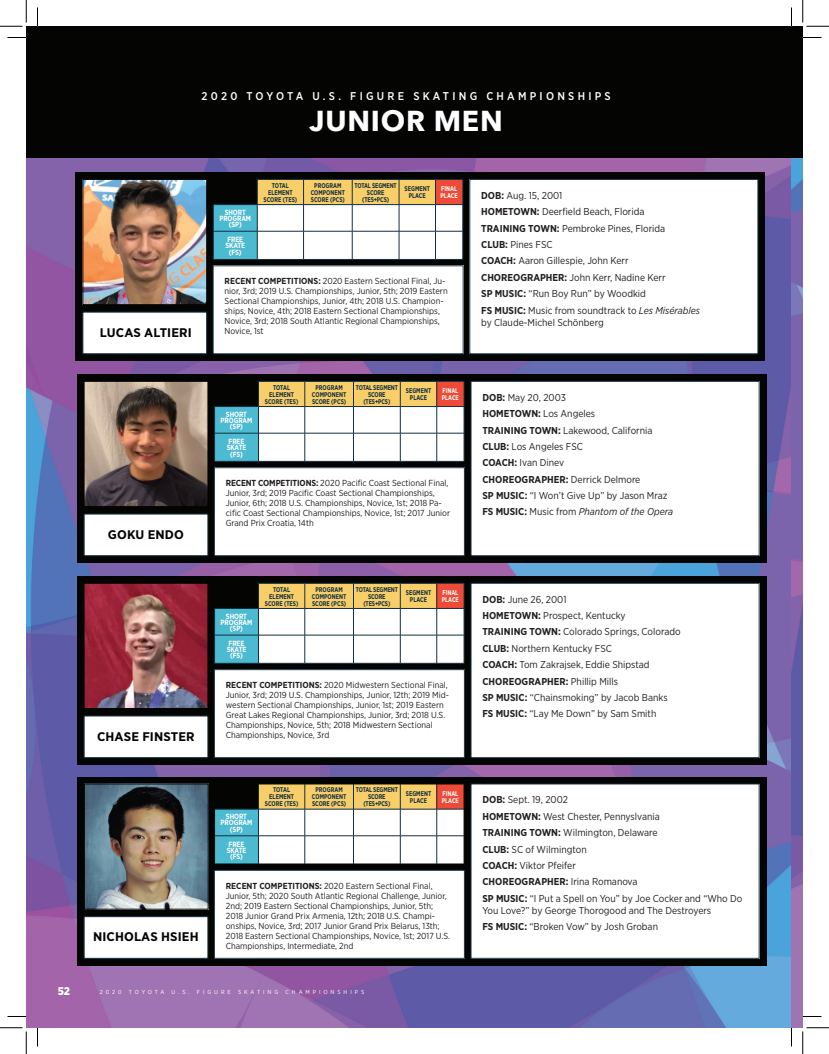
<style>
.page{position:relative;width:829px;height:1054px;background:#fff}
.page>*{position:absolute;margin:0;border:0;box-sizing:border-box;transform-origin:0 0}
.t1{font:700 28.75px "Avenir Next";letter-spacing:.025em;color:#fff}
.t2{font:700 12.5px "Gotham Narrow";letter-spacing:.01em;color:#040503;scale:1.08 1}
.t3{font:500 11.25px "Gotham Narrow";letter-spacing:.29em;color:#fff}
.t4{font:900 11.25px "Gotham Narrow";color:#fff}
.t5{font:10px/16.4px "Gotham Narrow";color:#231f20}
.t6{font:8.75px/10px "Gotham Narrow";color:#231f20}
.t7{font:700 7.5px/6.2px "Gotham Narrow";letter-spacing:-.01em;color:#fff;text-align:center;scale:.92 1}
.t8{font:700 6.88px/6.9px "Gotham Narrow";color:#133042;text-align:center;scale:.85 1}
.t9{font:700 6.88px/6.9px "Gotham Narrow";letter-spacing:-.02em;color:#133042;text-align:center;scale:.85 1}
.t10{font:700 6.88px/6.9px "Gotham Narrow";color:#fff;scale:.85 1}
.t11{font:5.88px "Gotham Narrow";letter-spacing:.5em;color:#fff}
.s1{font-weight:700}
.s2{font-style:italic}
</style>
<div class="page">
<img style="left:26px;top:157px;width:776px;height:871px">
<div style="left:26px;top:26px;width:776px;height:131px;background:#040503"></div>
<div style="left:76px;top:172px;width:689px;height:189px;background:#040503"></div>
<div style="left:470px;top:179px;width:288px;height:175px;background:#fff"></div>
<div style="left:469px;top:179px;width:289px;height:175px;border:1px solid #133042"></div>
<div style="left:213px;top:266px;width:250px;height:88px;background:#fff"></div>
<svg style="left:213px;top:179px;width:250px;height:81px;background:#c7c8b6"></svg>
<div style="left:83px;top:312px;width:124px;height:42px;background:#fff;border:1px solid #133042"></div>
<img style="left:85px;top:181px;width:120px;height:122px">
<div style="left:83px;top:179px;width:124px;height:126px;border:1px solid #040503"></div>
<div style="left:77px;top:374px;width:689px;height:188px;background:#040503"></div>
<div style="left:471px;top:381px;width:288px;height:175px;background:#fff"></div>
<div style="left:471px;top:381px;width:288px;height:175px;border:1px solid #133042"></div>
<div style="left:214px;top:468px;width:250px;height:88px;background:#fff"></div>
<div style="left:214px;top:467px;width:250px;height:89px;border:1px solid #133042"></div>
<svg style="left:214px;top:381px;width:251px;height:81px;background:#c9cab8"></svg>
<div style="left:84px;top:514px;width:124px;height:42px;background:#fff;border:1px solid #133042"></div>
<img style="left:86px;top:383px;width:120px;height:122px">
<div style="left:84px;top:381px;width:124px;height:126px;border:1px solid #040503"></div>
<div style="left:77px;top:576px;width:689px;height:188px;background:#040503"></div>
<div style="left:471px;top:583px;width:288px;height:174px;background:#fff"></div>
<div style="left:471px;top:583px;width:288px;height:175px;border:1px solid #133042"></div>
<div style="left:214px;top:669px;width:250px;height:88px;background:#fff"></div>
<div style="left:214px;top:669px;width:250px;height:89px;border:1px solid #133042"></div>
<svg style="left:214px;top:583px;width:251px;height:81px;background:#c9cab8"></svg>
<div style="left:84px;top:716px;width:124px;height:42px;background:#fff;border:1px solid #133042"></div>
<img style="left:86px;top:585px;width:120px;height:121px">
<div style="left:84px;top:583px;width:124px;height:125px;border:1px solid #040503"></div>
<div style="left:77px;top:777px;width:689px;height:188px;background:#040503"></div>
<div style="left:471px;top:784px;width:288px;height:174px;background:#fff"></div>
<div style="left:214px;top:870px;width:250px;height:88px;background:#fff"></div>
<div style="left:214px;top:870px;width:250px;height:88px;border:1px solid #133042"></div>
<svg style="left:214px;top:784px;width:250px;height:80px;background:#cbcab7"></svg>
<div style="left:84px;top:916px;width:124px;height:42px;background:#fff;border:1px solid #133042"></div>
<img style="left:86px;top:786px;width:120px;height:121px">
<div style="left:84px;top:784px;width:124px;height:125px;border:1px solid #040503"></div>
<svg style="left:8px;top:37px;width:18px;height:1px"></svg>
<svg style="left:802px;top:37px;width:19px;height:1px"></svg>
<svg style="left:8px;top:1016px;width:18px;height:1px"></svg>
<svg style="left:802px;top:1015px;width:19px;height:2px"></svg>
<svg style="left:37px;top:8px;width:1px;height:18px"></svg>
<svg style="left:37px;top:1028px;width:1px;height:18px"></svg>
<svg style="left:791px;top:8px;width:1px;height:18px"></svg>
<svg style="left:791px;top:1028px;width:1px;height:18px"></svg>
<svg style="left:0;top:0;width:27px;height:27px"></svg>
<svg style="left:0;top:1027px;width:27px;height:27px"></svg>
<svg style="left:802px;top:0;width:27px;height:27px"></svg>
<svg style="left:802px;top:1027px;width:27px;height:27px"></svg>
<p class="t3" style="left:202px;top:89px;width:411px">2020 TOYOTA U.S. FIGURE SKATING CHAMPIONSHIPS</p>
<h1 class="t1" style="left:310px;top:96px;width:195px">JUNIOR MEN</h1>
<h2 class="t2" style="left:100px;top:324px;width:86px">LUCAS ALTIERI</h2>
<h2 class="t2" style="left:108px;top:526px;width:72px">GOKU ENDO</h2>
<p class="t7" style="left:219px;top:209px;width:36px">SHORT<br>PROGRAM (SP)</p>
<p class="t7" style="left:225px;top:236px;width:23px">FREE<br>SKATE (FS)</p>
<p class="t8" style="left:263px;top:182px;width:41px">TOTAL<br>ELEMENT<br>SCORE (TES)</p>
<p class="t8" style="left:311px;top:182px;width:42px">PROGRAM<br>COMPONENT<br>SCORE (PCS)</p>
<p class="t9" style="left:354px;top:182px;width:51px">TOTAL SEGMENT<br>SCORE (TES+PCS)</p>
<p class="t8" style="left:404px;top:185px;width:31px">SEGMENT<br>PLACE</p>
<p class="t10" style="left:440px;top:185px;width:22px">FINAL<br>PLACE</p>
<p class="t6" style="left:224px;top:276px;width:225px"><span class="s1">RECENT COMPETITIONS:</span> 2020 Eastern Sectional Final, Ju&shy;nior, 3rd; 2019 U.S. Championships, Junior, 5th; 2019 Eastern Sectional Championships, Junior, 4th; 2018 U.S. Champion&shy;ships, Novice, 4th; 2018 Eastern Sectional Championships, Novice, 3rd; 2018 South Atlantic Regional Championships, Novice, 1st</p>
<p class="t7" style="left:221px;top:411px;width:36px">SHORT<br>PROGRAM (SP)</p>
<p class="t7" style="left:227px;top:438px;width:23px">FREE<br>SKATE (FS)</p>
<p class="t8" style="left:265px;top:384px;width:41px">TOTAL<br>ELEMENT<br>SCORE (TES)</p>
<p class="t8" style="left:312px;top:384px;width:42px">PROGRAM<br>COMPONENT<br>SCORE (PCS)</p>
<p class="t9" style="left:356px;top:384px;width:51px">TOTAL SEGMENT<br>SCORE (TES+PCS)</p>
<p class="t8" style="left:406px;top:387px;width:31px">SEGMENT<br>PLACE</p>
<p class="t10" style="left:442px;top:387px;width:22px">FINAL<br>PLACE</p>
<p class="t6" style="left:226px;top:478px;width:226px"><span class="s1">RECENT COMPETITIONS:</span> 2020 Pacific Coast Sectional Final, Junior, 3rd; 2019 Pacific Coast Sectional Championships, Junior, 6th; 2018 U.S. Championships, Novice, 1st; 2018 Pa&shy;cific Coast Sectional Championships, Novice, 1st; 2017 Junior Grand Prix Croatia, 14th</p>
<p class="t5" style="left:481px;top:187px;width:220px"><span class="s1">DOB:</span> Aug. 15, 2001<br><span class="s1">HOMETOWN:</span> Deerfield Beach, Florida<br><span class="s1">TRAINING TOWN:</span> Pembroke Pines, Florida<br><span class="s1">CLUB:</span> Pines FSC<br><span class="s1">COACH:</span> Aaron Gillespie, John Kerr <span class="s1">CHOREOGRAPHER:</span> John Kerr, Nadine Kerr<br><span class="s1">SP MUSIC:</span> “Run Boy Run” by Woodkid<br><span class="s1">FS MUSIC:</span> Music from soundtrack to <span class="s2">Les Misérables</span></p>
<p class="t5" style="left:481px;top:314px;width:124px">by Claude-Michel Schönberg</p>
<p class="t5" style="left:482px;top:389px;width:192px"><span class="s1">DOB:</span> May 20, 2003<br><span class="s1">HOMETOWN:</span> Los Angeles<br><span class="s1">TRAINING TOWN:</span> Lakewood, California<br><span class="s1">CLUB:</span> Los Angeles FSC<br><span class="s1">COACH:</span> Ivan Dinev<br><span class="s1">CHOREOGRAPHER:</span> Derrick Delmore<br><span class="s1">SP MUSIC:</span> “I Won’t Give Up” by Jason Mraz<br><span class="s1">FS MUSIC:</span> Music from <span class="s2">Phantom of the Opera</span></p>
<h2 class="t2" style="left:97px;top:728px;width:92px">CHASE FINSTER</h2>
<h2 class="t2" style="left:93px;top:929px;width:99px">NICHOLAS HSIEH</h2>
<p class="t7" style="left:221px;top:613px;width:36px">SHORT<br>PROGRAM (SP)</p>
<p class="t7" style="left:227px;top:640px;width:23px">FREE<br>SKATE (FS)</p>
<p class="t8" style="left:265px;top:586px;width:41px">TOTAL<br>ELEMENT<br>SCORE (TES)</p>
<p class="t8" style="left:312px;top:586px;width:42px">PROGRAM<br>COMPONENT<br>SCORE (PCS)</p>
<p class="t9" style="left:356px;top:586px;width:51px">TOTAL SEGMENT<br>SCORE (TES+PCS)</p>
<p class="t8" style="left:406px;top:589px;width:31px">SEGMENT<br>PLACE</p>
<p class="t10" style="left:442px;top:589px;width:22px">FINAL<br>PLACE</p>
<p class="t6" style="left:226px;top:680px;width:225px"><span class="s1">RECENT COMPETITIONS:</span> 2020 Midwestern Sectional Final, Junior, 3rd; 2019 U.S. Championships, Junior, 12th; 2019 Mid&shy;western Sectional Championships, Junior, 1st; 2019 Eastern Great Lakes Regional Championships, Junior, 3rd; 2018 U.S.<br>Championships, Novice, 5th; 2018 Midwestern Sectional Championships, Novice, 3rd</p>
<p class="t7" style="left:221px;top:813px;width:36px">SHORT<br>PROGRAM (SP)</p>
<p class="t7" style="left:227px;top:841px;width:23px">FREE<br>SKATE (FS)</p>
<p class="t8" style="left:265px;top:786px;width:41px">TOTAL<br>ELEMENT<br>SCORE (TES)</p>
<p class="t8" style="left:312px;top:786px;width:42px">PROGRAM<br>COMPONENT<br>SCORE (PCS)</p>
<p class="t9" style="left:356px;top:786px;width:51px">TOTAL SEGMENT<br>SCORE (TES+PCS)</p>
<p class="t8" style="left:406px;top:790px;width:31px">SEGMENT<br>PLACE</p>
<p class="t10" style="left:442px;top:790px;width:22px">FINAL<br>PLACE</p>
<p class="t6" style="left:226px;top:880px;width:226px"><span class="s1">RECENT COMPETITIONS:</span> 2020 Eastern Sectional Final, Junior, 5th; 2020 South Atlantic Regional Challenge, Junior, 2nd; 2019 Eastern Sectional Championships, Junior, 5th; 2018 Junior Grand Prix Armenia, 12th; 2018 U.S. Champi&shy;onships, Novice, 3rd; 2017 Junior Grand Prix Belarus, 13th; 2018 Eastern Sectional Championships, Novice, 1st; 2017 U.S.<br>Championships, Intermediate, 2nd</p>
<p class="t4" style="left:58px;top:984px;width:14px">52</p>
<p class="t11" style="left:100px;top:988px;width:266px">2020 TOYOTA U.S. FIGURE SKATING CHAMPIONSHIPS</p>
<p class="t5" style="left:482px;top:591px;width:200px"><span class="s1">DOB:</span> June 26, 2001<br><span class="s1">HOMETOWN:</span> Prospect, Kentucky<br><span class="s1">TRAINING TOWN:</span> Colorado Springs, Colorado<br><span class="s1">CLUB:</span> Northern Kentucky FSC<br><span class="s1">COACH:</span> Tom Zakrajsek, Eddie Shipstad<br><span class="s1">CHOREOGRAPHER:</span> Phillip Mills<br><span class="s1">SP MUSIC:</span> “Chainsmoking” by Jacob Banks<br><span class="s1">FS MUSIC:</span> “Lay Me Down” by Sam Smith</p>
<p class="t5" style="left:482px;top:791px;width:261px"><span class="s1">DOB:</span> Sept. 19, 2002<br><span class="s1">HOMETOWN:</span> West Chester, Pennyslvania<br><span class="s1">TRAINING TOWN:</span> Wilmington, Delaware<br><span class="s1">CLUB:</span> SC of Wilmington<br><span class="s1">COACH:</span> Viktor Pfeifer<br><span class="s1">CHOREOGRAPHER:</span> Irina Romanova<br><span class="s1">SP MUSIC:</span> “I Put a Spell on You” by Joe Cocker and “Who Do</p>
<p class="t5" style="left:482px;top:901px;width:230px">You Love?” by George Thorogood and The Destroyers<br><span class="s1">FS MUSIC:</span> “Broken Vow” by Josh Groban</p>
</div>
